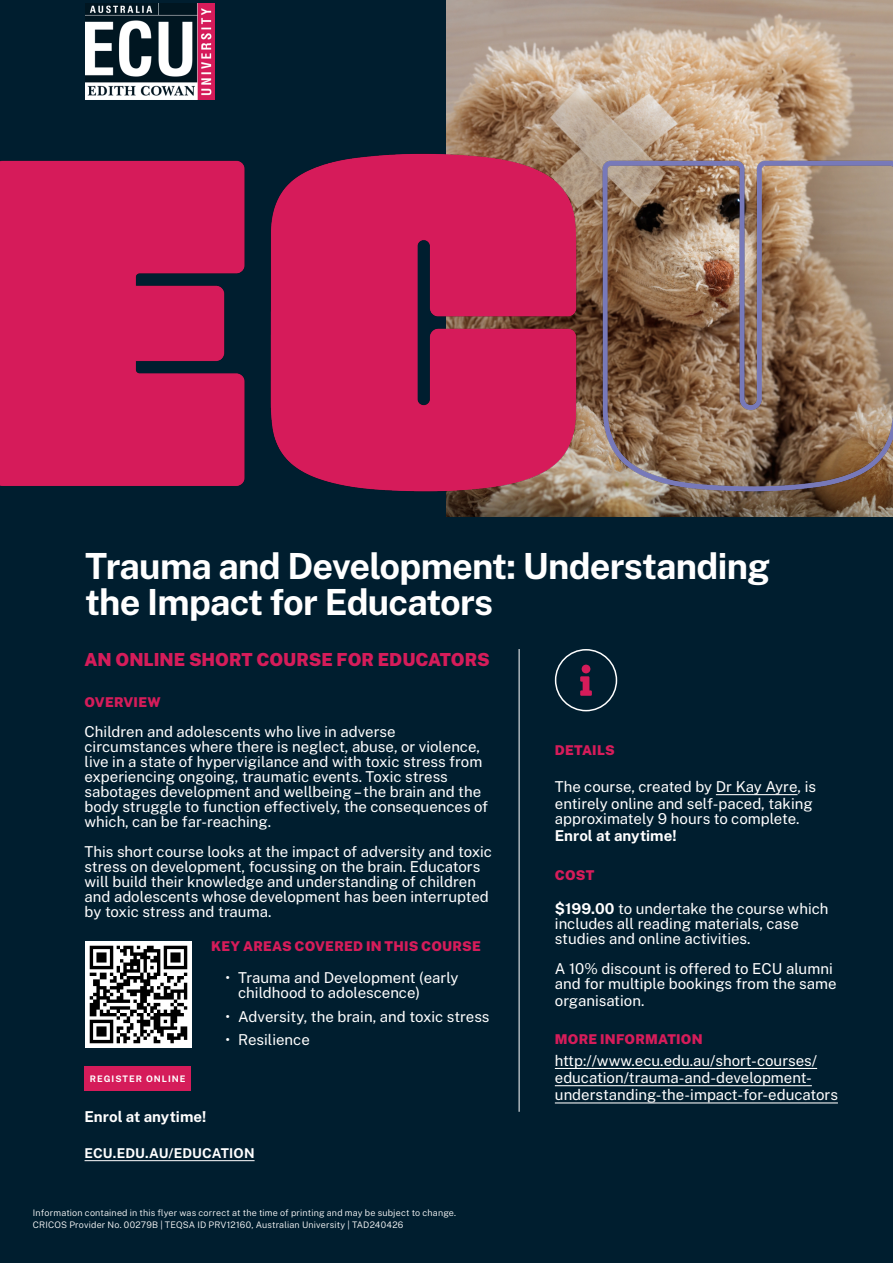
<style>
.page{position:relative;width:893px;height:1263px;background:#001e2f}
.page>*{position:absolute;margin:0;border:0;box-sizing:border-box;transform-origin:0 0}
.t1{font:700 36px/36px "Public Sans";letter-spacing:-.02em;color:#fff}
.t2{font:900 18px "Public Sans";color:#d51c5a}
.t3{font:15px/15px "Public Sans";color:#fff}
.t4{font:700 15px "Public Sans";color:#fff}
.t5{font:900 13.5px "Public Sans";letter-spacing:.015em;color:#d51c5a}
.t6{font:700 13.5px "Public Sans";letter-spacing:.005em;color:#fff}
.t7{font:300 9px/12px "Public Sans";letter-spacing:.02em;color:#fff}
.t8{font:700 9px "Public Sans";letter-spacing:.11em;color:#fff}
.s1{font-weight:700}
</style>
<div class="page">
<hr style="left:716px;top:794px;width:81px;height:1px;background:#fff">
<hr style="left:555px;top:1068px;width:262px;height:1px;background:#fff">
<hr style="left:555px;top:1085px;width:257px;height:1px;background:#fff">
<hr style="left:555px;top:1102px;width:283px;height:1px;background:#fff">
<hr style="left:85px;top:1160px;width:170px;height:1px;background:#fff">
<div style="left:85px;top:1066px;width:106px;height:25px;background:#d51c5a"></div>
<hr style="left:519px;top:649px;width:1px;height:463px;background:#fff">
<img style="left:446px;top:0;width:447px;height:129px">
<img style="left:85px;top:3px;width:129px;height:96px">
<img style="left:0;top:129px;width:893px;height:387px">
<div style="left:555px;top:649px;width:62px;height:62px;border:2px solid #fff;border-radius:50%"></div>
<svg style="left:580px;top:665px;width:12px;height:31px"></svg>
<img style="left:85px;top:941px;width:107px;height:106px">
<h1 class="t1" style="left:85px;top:546px;width:687px">Trauma and Development: Understanding the Impact for Educators</h1>
<p class="t2" style="left:85px;top:648px;width:407px">AN ONLINE SHORT COURSE FOR EDUCATORS</p>
<p class="t5" style="left:85px;top:693px;width:78px">OVERVIEW</p>
<p class="t3" style="left:85px;top:723px;width:405px">Children and adolescents who live in adverse circumstances where there is neglect, abuse, or violence, live in a state of hypervigilance and with toxic stress from experiencing ongoing, traumatic events. Toxic stress sabotages development and wellbeing–the brain and the body struggle to function effectively, the consequences of which, can be far-reaching.</p>
<p class="t3" style="left:85px;top:843px;width:409px">This short course looks at the impact of adversity and toxic stress on development, focussing on the brain. Educators will build their knowledge and understanding of children and adolescents whose development has been interrupted by toxic stress and trauma.</p>
<p class="t5" style="left:211px;top:937px;width:271px">KEY AREAS COVERED IN THIS COURSE</p>
<p class="t3" style="left:238px;top:970px;width:222px">Trauma and Development (early</p>
<p class="t3" style="left:225px;top:970px;width:6px">•</p>
<p class="t3" style="left:238px;top:981px;width:253px;line-height:23.5px">childhood to adolescence(<br>Adversity, the brain, and toxic stress</p>
<p class="t3" style="left:225px;top:1008px;width:6px">•</p>
<p class="t8" style="left:90px;top:1073px;width:97px">REGISTER ONLINE</p>
<p class="t4" style="left:85px;top:1106px;width:123px">Enrol at anytime!</p>
<p class="t3" style="left:225px;top:1032px;width:6px">•</p>
<p class="t3" style="left:238px;top:1032px;width:73px">Resilience</p>
<p class="t6" style="left:85px;top:1144px;width:172px">ECU.EDU.AU/EDUCATION</p>
<p class="t7" style="left:33px;top:1206px;width:425px">Information contained in this flyer was correct at the time of printing and may be subject to change.<br>CRICOS Provider No. 00279B | TEQSA ID PRV12160, Australian University | TAD240426</p>
<p class="t5" style="left:555px;top:741px;width:61px">DETAILS</p>
<p class="t3" style="left:555px;top:777px;width:263px;line-height:17.2px">The course, created by Dr Kay Ayre is, entirely online and self-paced, taking</p>
<p class="t3" style="left:555px;top:811px;width:246px">approximately 9 hours to complete.</p>
<p class="t4" style="left:555px;top:826px;width:123px">Enrol at anytime!</p>
<p class="t5" style="left:555px;top:866px;width:41px">COST</p>
<p class="t3" style="left:555px;top:901px;width:275px"><span class="s1">$199.00</span> to undertake the course which includes all reading materials, case studies and online activities.</p>
<p class="t3" style="left:555px;top:961px;width:283px">A 10% discount is offered to ECU alumni and for multiple bookings from the same</p>
<p class="t3" style="left:555px;top:992px;width:91px">organisation.</p>
<p class="t5" style="left:555px;top:1030px;width:149px">MORE INFORMATION</p>
<p class="t3" style="left:555px;top:1052px;width:264px">http://www.ecu.edu.au/short-courses/</p>
<p class="t3" style="left:555px;top:1087px;width:285px">understanding-the-impact-for-educators</p>
<p class="t3" style="left:555px;top:1069px;width:258px">education/trauma-and-development-</p>
</div>
